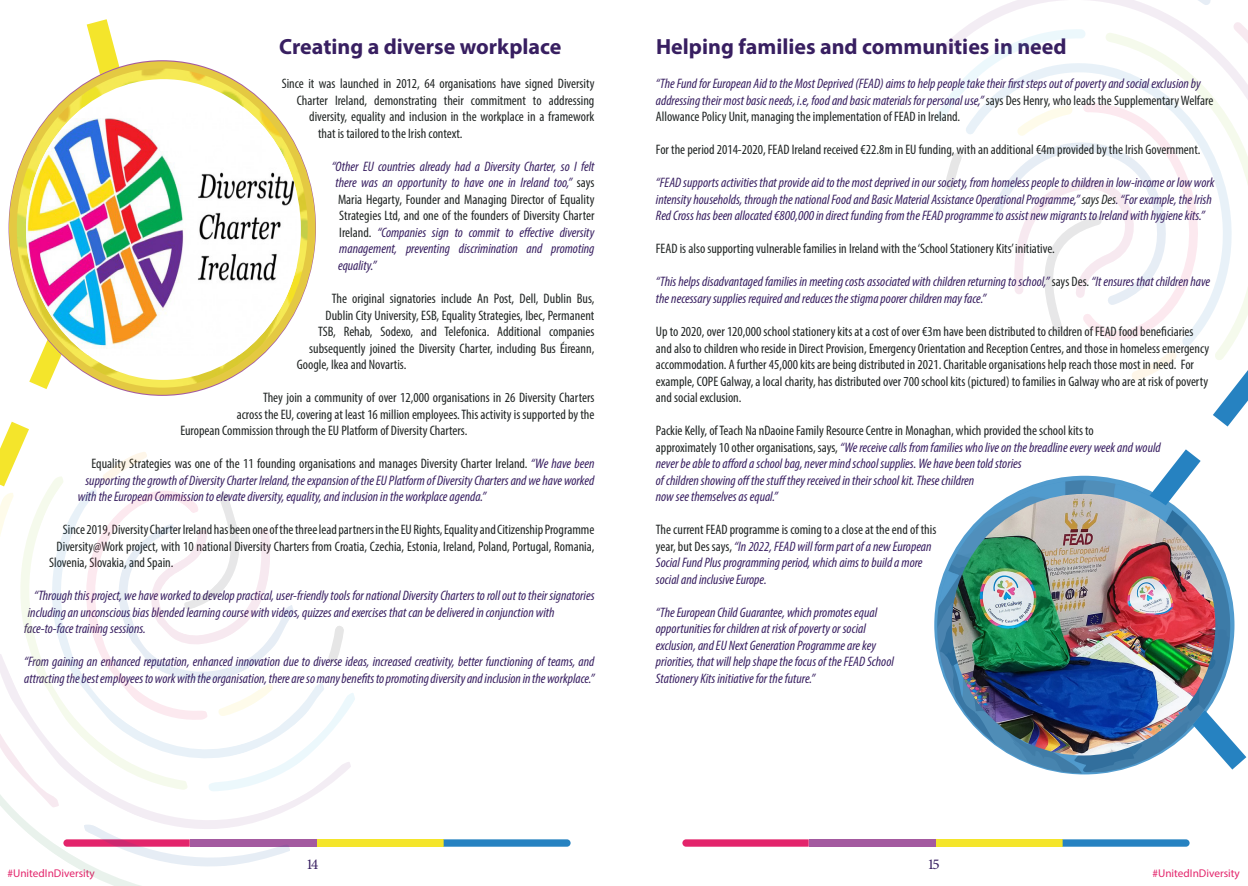
<style>
.page{position:relative;width:1248px;height:886px;background:#fff}
.page>*{position:absolute;margin:0;border:0;box-sizing:border-box;transform-origin:0 0}
.Heading{font:700 22px "Myriad Pro";color:#381f61}
.t1{font:15px "Minion Pro";color:#381f61}
.Heading-2{font:italic condensed 13.75px/16.5px "Myriad Pro";color:#381f61}
.Heading-3{font:condensed 13.75px/16.5px "Myriad Pro";color:#212524}
.t2{font:11.25px "Myriad Pro";color:#e3246b}
.s1{font-style:normal;color:#212524}
.s2{color:#212524}
.s3{font-style:italic;color:#381f61}
</style>
<div class="page">
<svg style="left:682px;top:839px;width:126px;height:8px"></svg>
<div style="left:808px;top:839px;width:127px;height:8px;background:#a45aa0"></div>
<div style="left:935px;top:839px;width:127px;height:8px;background:#f4e52b"></div>
<div style="left:317px;top:839px;width:126px;height:8px;background:#f4e52b"></div>
<svg style="left:443px;top:839px;width:127px;height:8px"></svg>
<svg style="left:86px;top:19px;width:50px;height:45px"></svg>
<img style="left:13px;top:64px;width:299px;height:239px">
<svg style="left:14px;top:66px;width:297px;height:324px;background:#ebde49"></svg>
<div style="left:9px;top:61px;width:306px;height:334px;border:10px solid #f4e52b;border-radius:50%"></div>
<div style="left:26px;top:79px;width:275px;height:301px;background:#fff;border-radius:50%"></div>
<img style="left:26px;top:107px;width:270px;height:196px">
<svg style="left:0;top:303px;width:351px;height:583px"></svg>
<svg style="left:94px;top:488px;width:229px;height:238px"></svg>
<svg style="left:1062px;top:394px;width:185px;height:216px"></svg>
<svg style="left:1062px;top:610px;width:185px;height:237px"></svg>
<svg style="left:936px;top:0;width:311px;height:388px"></svg>
<svg style="left:967px;top:99px;width:220px;height:235px"></svg>
<svg style="left:938px;top:480px;width:291px;height:290px;background:#4281af"></svg>
<div style="left:934px;top:476px;width:300px;height:298px;border:9px solid #2682c1;border-radius:50%"></div>
<img style="left:951px;top:494px;width:264px;height:261px">
<p class="Heading" style="left:279px;top:33px;width:284px">Creating a diverse workplace</p>
<p class="Heading" style="left:656px;top:33px;width:412px">Helping families and communities in need</p>
<p class="Heading-2" style="left:656px;top:75px;width:559px">“The Fund for European Aid to the Most Deprived (FEAD) aims to help people take their first steps out of poverty and social exclusion by addressing their most basic needs, i.e, food and basic materials for personal use,” <span class="s1">says Des Henry, who leads the Supplementary Welfare<br>Allowance Policy Unit, managing the implementation of FEAD in Ireland.</span></p>
<p class="Heading-3" style="left:656px;top:141px;width:546px">For the period 2014-2020, FEAD Ireland received €22.8m in EU funding, with an additional €4m provided by the Irish Government.</p>
<p class="Heading-2" style="left:656px;top:174px;width:560px">“FEAD supports activities that provide aid to the most deprived in our society, from homeless people to children in low-income or low work intensity households, through the national Food and Basic Material Assistance Operational Programme,” <span class="s2">says Des</span>. “For example, the Irish<br>Red Cross has been allocated €800,000 in direct funding from the FEAD programme to assist new migrants to Ireland with hygiene kits.”</p>
<p class="Heading-3" style="left:656px;top:240px;width:400px">FEAD is also supporting vulnerable families in Ireland with the ‘School Stationery Kits’ initiative.</p>
<p class="Heading-2" style="left:656px;top:273px;width:555px">“This helps disadvantaged families in meeting costs associated with children returning to school,” <span class="s1">says Des.</span> “It ensures that children have the necessary supplies required and reduces the stigma poorer children may face.”</p>
<p class="Heading-3" style="left:656px;top:323px;width:555px">Up to 2020, over 120,000 school stationery kits at a cost of over €3m have been distributed to children of FEAD food beneficiaries and also to children who reside in Direct Provision, Emergency Orientation and Reception Centres, and those in homeless emergency accommodation. A further 45,000 kits are being distributed in 2021. Charitable organisations help reach those most in need. For example, COPE Galway, a local charity, has distributed over 700 school kits (pictured) to families in Galway who are at risk of poverty and social exclusion.</p>
<p class="Heading-3" style="left:656px;top:422px;width:439px">Packie Kelly, of Teach Na nDaoine Family Resource Centre in Monaghan, which provided the school kits to</p>
<p class="Heading-2" style="left:656px;top:438px;width:506px"><span class="s1">approximately 10 other organisations, says,</span> “We receive calls from families who live on the breadline every week and would never be able to afford a school bag, never mind school supplies. We have been told stories<br>of children showing off the stuff they received in their school kit. These children<br>now see themselves as equal.”</p>
<p class="Heading-2" style="left:656px;top:521px;width:282px"><span class="s1">The current FEAD programme is coming to a close at the end of this year, but Des says,</span> “In 2022, FEAD will form part of a new European Social Fund Plus programming period, which aims to build a more social and inclusive Europe.</p>
<p class="Heading-2" style="left:656px;top:603px;width:223px">“The European Child Guarantee, which promotes equal</p>
<p class="Heading-2" style="left:656px;top:620px;width:211px">opportunities for children at risk of poverty or social</p>
<p class="Heading-2" style="left:656px;top:636px;width:222px">exclusion, and EU Next Generation Programme are key</p>
<p class="Heading-2" style="left:656px;top:653px;width:239px">priorities, that will help shape the focus of the FEAD School<br>Stationery Kits initiative for the future.”</p>
<p class="Heading-3" style="left:282px;top:75px;width:314px">Since it was launched in 2012, 64 organisations have signed Diversity</p>
<p class="Heading-3" style="left:297px;top:92px;width:299px">Charter Ireland, demonstrating their commitment to addressing</p>
<p class="Heading-3" style="left:309px;top:108px;width:286px">diversity, equality and inclusion in the workplace in a framework</p>
<p class="Heading-3" style="left:318px;top:125px;width:146px">that is tailored to the Irish context.</p>
<p class="Heading-2" style="left:332px;top:158px;width:264px;text-align:justify">“Other EU countries already had a Diversity Charter, so I felt there was an opportunity to have one in Ireland too,” <span class="s1">says Maria Hegarty, Founder and Managing Director of Equality Strategies Ltd, and one of the founders of Diversity Charter Ireland.</span> “Companies sign to commit to effective diversity management, preventing discrimination and promoting equality.”</p>
<p class="Heading-3" style="left:332px;top:290px;width:264px">The original signatories include An Post, Dell, Dublin Bus,</p>
<p class="Heading-3" style="left:325px;top:306px;width:270px">Dublin City University, ESB, Equality Strategies, Ibec, Permanent</p>
<p class="Heading-3" style="left:318px;top:323px;width:278px">TSB, Rehab, Sodexo, and Telefonica. Additional companies</p>
<p class="Heading-3" style="left:309px;top:339px;width:287px">subsequently joined the Diversity Charter, including Bus Éireann,</p>
<p class="Heading-3" style="left:297px;top:356px;width:111px">Google, Ikea and Novartis.</p>
<p class="Heading-3" style="left:263px;top:389px;width:333px">They join a community of over 12,000 organisations in 26 Diversity Charters</p>
<p class="Heading-3" style="left:237px;top:405px;width:359px">across the EU, covering at least 16 million employees. This activity is supported by the</p>
<p class="Heading-3" style="left:180px;top:422px;width:288px">European Commission through the EU Platform of Diversity Charters.</p>
<p class="Heading-3" style="left:92px;top:455px;width:504px">Equality Strategies was one of the 11 founding organisations and manages Diversity Charter Ireland. <span class="s3">“We have been</span></p>
<p class="Heading-2" style="left:85px;top:471px;width:510px">supporting the growth of Diversity Charter Ireland, the expansion of the EU Platform of Diversity Charters and we have worked</p>
<p class="Heading-2" style="left:78px;top:488px;width:410px">with the European Commission to elevate diversity, equality, and inclusion in the workplace agenda.”</p>
<p class="Heading-3" style="left:63px;top:521px;width:533px">Since 2019, Diversity Charter Ireland has been one of the three lead partners in the EU Rights, Equality and Citizenship Programme</p>
<p class="Heading-3" style="left:57px;top:537px;width:539px">Diversity@Work project, with 10 national Diversity Charters from Croatia, Czechia, Estonia, Ireland, Poland, Portugal, Romania,</p>
<p class="Heading-3" style="left:49px;top:554px;width:126px">Slovenia, Slovakia, and Spain.</p>
<p class="Heading-2" style="left:28px;top:587px;width:568px;text-indent:6px">“Through this project, we have worked to develop practical, user-friendly tools for national Diversity Charters to roll out to their signatories including an unconscious bias blended learning course with videos, quizzes and exercises that can be delivered in conjunction with</p>
<p class="Heading-2" style="left:24px;top:620px;width:123px">face-to-face training sessions.</p>
<p class="Heading-2" style="left:24px;top:653px;width:572px">“From gaining an enhanced reputation, enhanced innovation due to diverse ideas, increased creativity, better functioning of teams, and attracting the best employees to work with the organisation, there are so many benefits to promoting diversity and inclusion in the workplace.”</p>
<p class="t1" style="left:306px;top:854px;width:14px">14</p>
<p class="t1" style="left:927px;top:854px;width:14px">15</p>
<p class="t2" style="left:8px;top:866px;width:89px">#UnitedInDiversity</p>
<p class="t2" style="left:1152px;top:866px;width:89px">#UnitedInDiversity</p>
</div>
